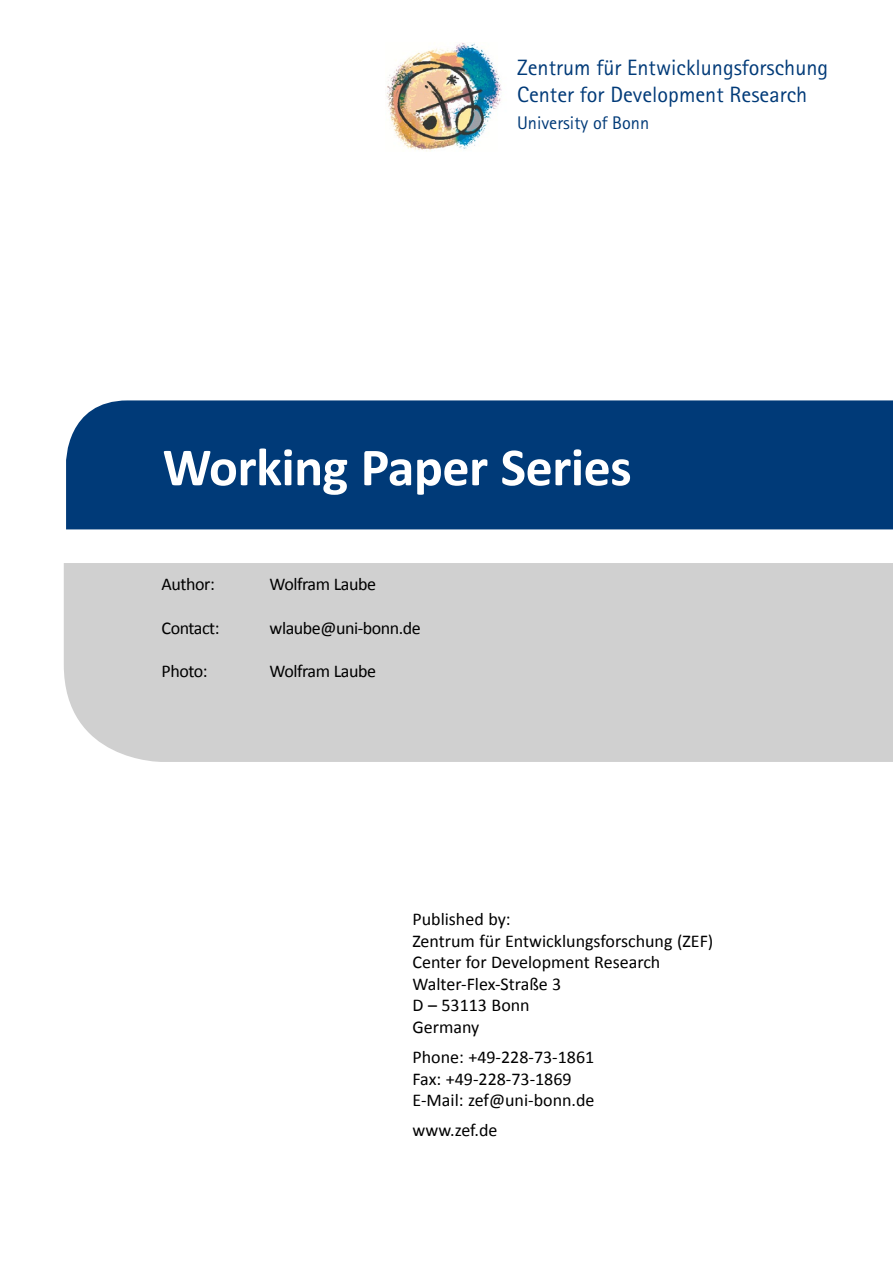
<style>
.page{position:relative;width:893px;height:1263px;background:#fff}
.page>*{position:absolute;margin:0;border:0;box-sizing:border-box;transform-origin:0 0}
.t1{font:700 54px "Calibri";letter-spacing:-.01em;color:#fff}
.t2{font:22.2px/26.7px "Rotis Sans Serif Std";color:#003a78}
.t3{font:18.3px "Rotis Sans Serif Std";color:#003a78}
.t4{font:18px/21.6px "Calibri";color:#000}
.t5{font:18px "Calibri";letter-spacing:-.025em;color:#000}
</style>
<div class="page">
<div style="left:66px;top:400px;width:827px;height:129px;background:#003a78"></div>
<div style="left:64px;top:563px;width:829px;height:199px;background:#d0d0d0"></div>
<img style="left:386px;top:43px;width:116px;height:108px">
<p class="t2" style="left:517px;top:54px;width:313px">Zentrum für Entwicklungsforschung<br>Center for Development Research</p>
<p class="t3" style="left:517px;top:112px;width:134px">University of Bonn</p>
<h1 class="t1" style="left:163px;top:433px;width:471px">Working Paper Series</h1>
<p class="t4" style="left:162px;top:574px;width:55px">Author:</p>
<p class="t4" style="left:270px;top:574px;width:108px">Wolfram Laube</p>
<p class="t5" style="left:162px;top:616px;width:60px">Contact:</p>
<p class="t5" style="left:270px;top:616px;width:153px">wlaube@uni-bonn.de</p>
<p class="t4" style="left:162px;top:660px;width:48px">Photo:</p>
<p class="t4" style="left:270px;top:660px;width:108px">Wolfram Laube</p>
<p class="t4" style="left:412px;top:908px;width:302px">Published by:<br>Zentrum für Entwicklungsforschung (ZEF)<br>Center for Development Research<br>Walter-Flex-Straße 3<br>D – 53113 Bonn<br>Germany</p>
<p class="t4" style="left:412px;top:1046px;width:184px">Phone: +49-228-73-1861<br>Fax: +49-228-73-1869<br>E-Mail: zef@uni-bonn.de</p>
<p class="t4" style="left:412px;top:1120px;width:86px">www.zef.de</p>
</div>
